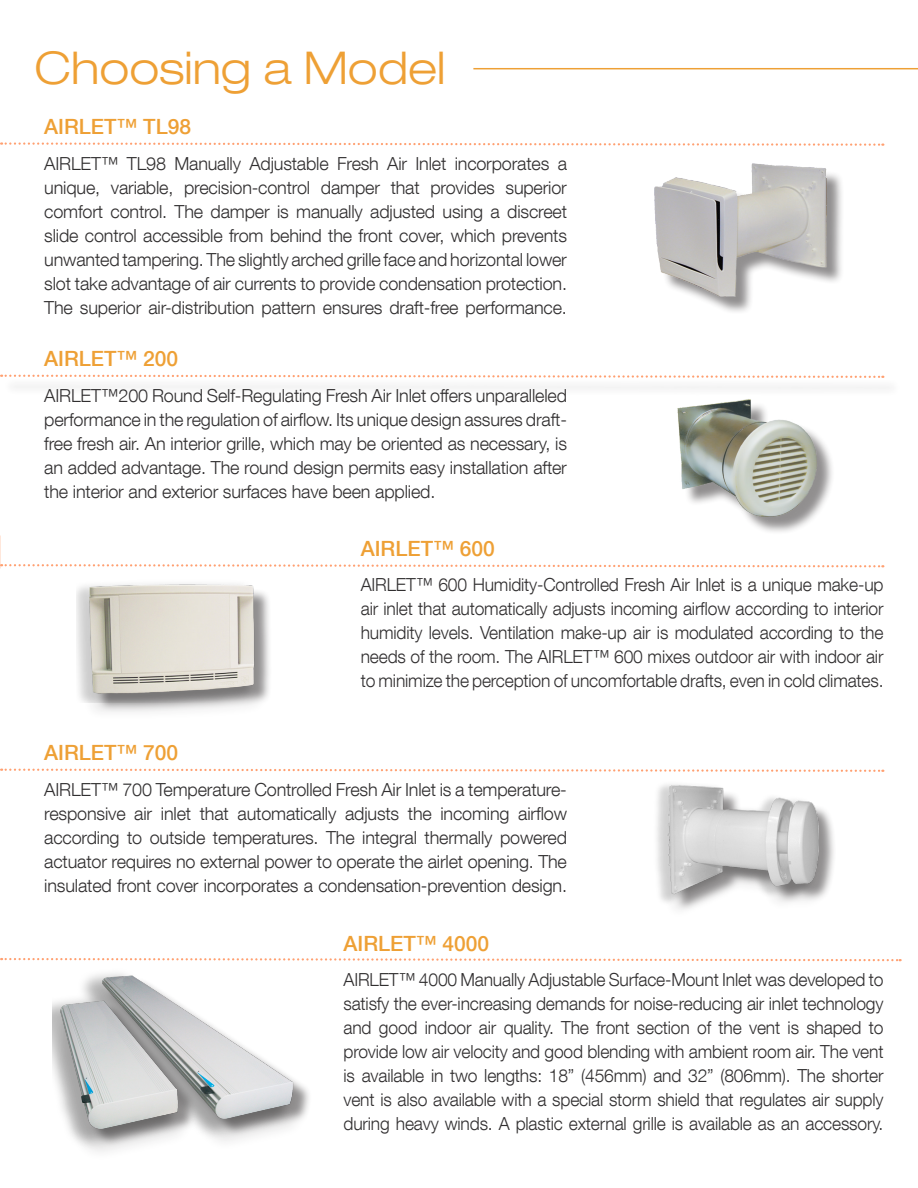
<style>
.page{position:relative;width:918px;height:1188px;background:#fff}
.page>*{position:absolute;margin:0;border:0;box-sizing:border-box;transform-origin:0 0}
.t1{font:300 expanded 45px "Helvetica Neue LT Com";color:#eea035}
.t2{font:500 21px "Helvetica Neue LT Com";color:#eea035}
.t3{font:300 18px/24px "Helvetica Neue LT Com";letter-spacing:-.01em;color:#312f30;text-align:justify}
</style>
<div class="page">
<hr style="left:473px;top:68px;width:445px;height:1px;background:#eea035">
<svg style="left:1px;top:768px;width:882px;height:4px"></svg>
<div style="left:660px;top:787px;width:177px;height:133px;background:#231f20;opacity:.5"></div>
<img style="left:654px;top:769px;width:165px;height:143px">
<svg style="left:1px;top:564px;width:882px;height:4px"></svg>
<div style="left:80px;top:586px;width:192px;height:134px;background:#231f20;opacity:.5"></div>
<img style="left:76px;top:584px;width:196px;height:119px">
<div style="left:3px;top:377px;width:898px;height:19px;background:#f9f9f9"></div>
<svg style="left:1px;top:374px;width:882px;height:4px"></svg>
<div style="left:680px;top:402px;width:155px;height:133px;background:#231f20;opacity:.5"></div>
<img style="left:677px;top:399px;width:150px;height:136px">
<svg style="left:1px;top:142px;width:882px;height:4px"></svg>
<div style="left:657px;top:167px;width:188px;height:148px;background:#231f20;opacity:.5"></div>
<img style="left:654px;top:163px;width:183px;height:152px">
<img style="left:52px;top:973px;width:250px;height:179px">
<svg style="left:1px;top:958px;width:900px;height:4px"></svg>
<p class="t1" style="left:34px;top:40px;width:412px">Choosing a Model</p>
<p class="t2" style="left:44px;top:114px;width:148px">AIRLET™ TL98</p>
<p class="t3" style="left:44px;top:151px;width:524px">AIRLET™ TL98 Manually Adjustable Fresh Air Inlet incorporates a unique, variable, precision-control damper that provides superior comfort control. The damper is manually adjusted using a discreet slide control accessible from behind the front cover, which prevents unwanted tampering. The slightly arched grille face and horizontal lower slot take advantage of air currents to provide condensation protection.<br>The superior air-distribution pattern ensures draft-free performance.</p>
<p class="t2" style="left:44px;top:346px;width:136px">AIRLET™ 200</p>
<p class="t3" style="left:44px;top:383px;width:524px">AIRLET™200 Round Self-Regulating Fresh Air Inlet offers unparalleled performance in the regulation of airflow. Its unique design assures draft&shy;free fresh air. An interior grille, which may be oriented as necessary, is an added advantage. The round design permits easy installation after the interior and exterior surfaces have been applied.</p>
<p class="t2" style="left:361px;top:536px;width:136px">AIRLET™ 600</p>
<p class="t3" style="left:361px;top:572px;width:524px">AIRLET™ 600 Humidity-Controlled Fresh Air Inlet is a unique make-up air inlet that automatically adjusts incoming airflow according to interior humidity levels. Ventilation make-up air is modulated according to the needs of the room. The AIRLET™ 600 mixes outdoor air with indoor air to minimize the perception of uncomfortable drafts, even in cold climates.</p>
<p class="t2" style="left:44px;top:740px;width:136px">AIRLET™ 700</p>
<p class="t3" style="left:44px;top:777px;width:524px">AIRLET™ 700 Temperature Controlled Fresh Air Inlet is a temperature&shy;responsive air inlet that automatically adjusts the incoming airflow according to outside temperatures. The integral thermally powered actuator requires no external power to operate the airlet opening. The insulated front cover incorporates a condensation-prevention design.</p>
<p class="t2" style="left:344px;top:930px;width:147px">AIRLET™ 4000</p>
<p class="t3" style="left:344px;top:967px;width:541px">AIRLET™ 4000 Manually Adjustable Surface-Mount Inlet was developed to satisfy the ever-increasing demands for noise-reducing air inlet technology and good indoor air quality. The front section of the vent is shaped to provide low air velocity and good blending with ambient room air. The vent is available in two lengths: 18” (456mm) and 32” (806mm). The shorter vent is also available with a special storm shield that regulates air supply during heavy winds. A plastic external grille is available as an accessory.</p>
</div>
